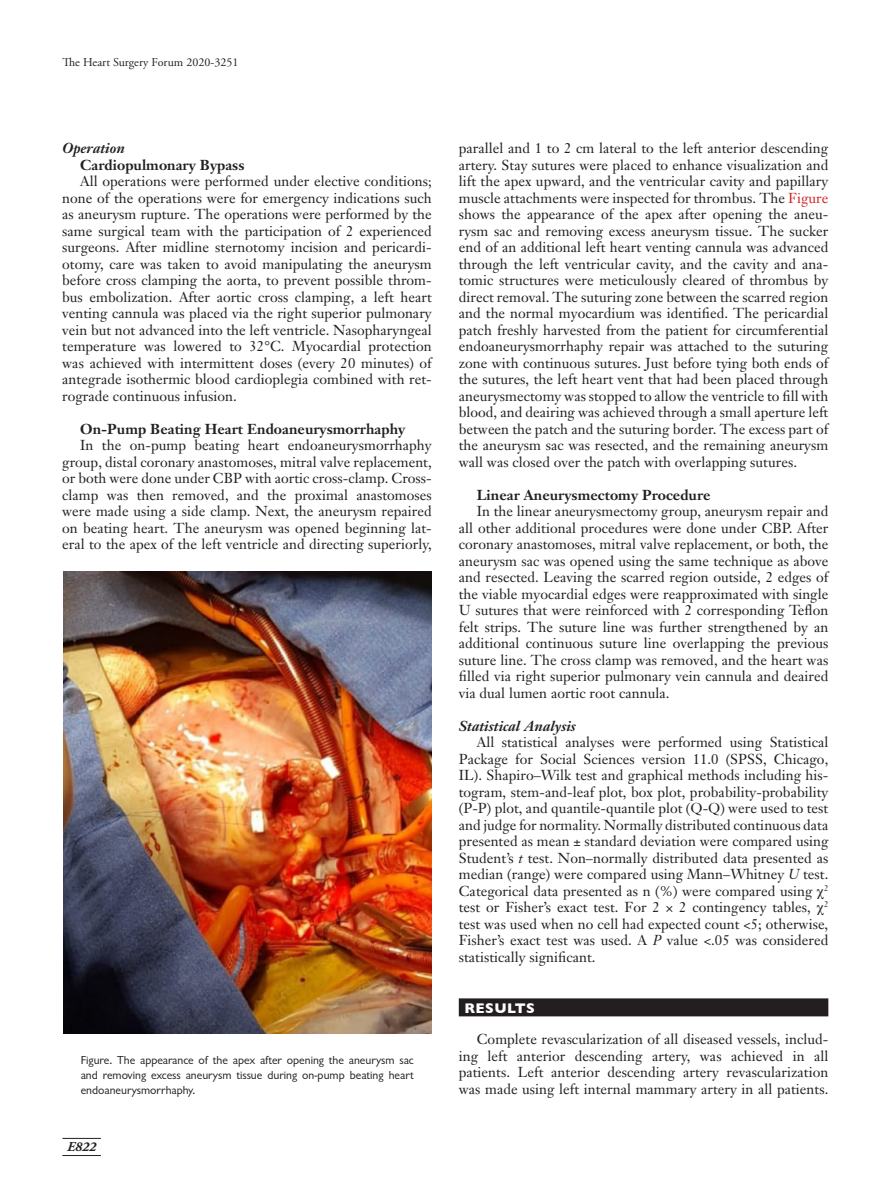
<style>
.page{position:relative;width:891px;height:1188px;background:#fff}
.page>*{position:absolute;margin:0;border:0;box-sizing:border-box;transform-origin:0 0}
.Body_Text{font:14.25px/16.5px "Janson Text";letter-spacing:.005em;color:#231f20;text-align:justify}
.Body_Text-2{font:700 14.25px "Janson Text";letter-spacing:.005em;color:#231f20}
.t1{font:italic 700 14.25px "Janson Text";letter-spacing:.005em;color:#231f20}
.t2{font:700 14.25px "Gill Sans";letter-spacing:.03em;color:#fff}
.t3{font:italic 700 13.5px "Adobe Garamond Pro";color:#231f20}
.Figure_Legend{font:12px/15px "Classical Sans Regular DTC";color:#231f20;text-align:justify}
.t4{font:12px "Adobe Garamond Pro";letter-spacing:.005em;color:#231f20}
.s1{color:#d1232a}
.s2{font-style:italic}
.s3{font-family:"Times"}
</style>
<div class="page">
<hr style="left:62px;top:1138px;width:39px;height:1px;background:#231f20">
<hr style="left:62px;top:1155px;width:39px;height:1px;background:#231f20">
<div style="left:459px;top:998px;width:369px;height:18px;background:#231f20"></div>
<img style="left:63px;top:571px;width:369px;height:463px">
<p class="t4" style="left:62px;top:55px;width:178px">The Heart Surgery Forum 2020-3251</p>
<h2 class="t1" style="left:62px;top:139px;width:64px">Operation</h2>
<p class="Body_Text-2" style="left:80px;top:155px;width:166px">Cardiopulmonary Bypass</p>
<p class="Body_Text" style="left:62px;top:173px;width:371px;text-indent:18px">All operations were performed under elective conditions; none of the operations were for emergency indications such as aneurysm rupture. The operations were performed by the same surgical team with the participation of 2 experienced surgeons. After midline sternotomy incision and pericardi&shy;otomy, care was taken to avoid manipulating the aneurysm before cross clamping the aorta, to prevent possible throm&shy;bus embolization. After aortic cross clamping, a left heart venting cannula was placed via the right superior pulmonary vein but not advanced into the left ventricle. Nasopharyngeal temperature was lowered to 32°C. Myocardial protection was achieved with intermittent doses (every 20 minutes) of antegrade isothermic blood cardioplegia combined with ret&shy;rograde continuous infusion.</p>
<p class="Body_Text-2" style="left:80px;top:419px;width:327px">On-Pump Beating Heart Endoaneurysmorrhaphy</p>
<p class="Body_Text" style="left:62px;top:437px;width:371px;text-indent:18px">In the on-pump beating heart endoaneurysmorrhaphy group, distal coronary anastomoses, mitral valve replacement, or both were done under CBP with aortic cross-clamp. Cross&shy;clamp was then removed, and the proximal anastomoses were made using a side clamp. Next, the aneurysm repaired on beating heart. The aneurysm was opened beginning lat&shy;eral to the apex of the left ventricle and directing superiorly,</p>
<p class="Figure_Legend" style="left:81px;top:1052px;width:335px">Figure. The appearance of the apex after opening the aneurysm sac and removing excess aneurysm tissue during on-pump beating heart endoaneurysmorrhaphy.</p>
<p class="t3" style="left:67px;top:1139px;width:31px">E822</p>
<p class="Body_Text" style="left:459px;top:140px;width:371px">parallel and 1 to 2 cm lateral to the left anterior descending artery. Stay sutures were placed to enhance visualization and lift the apex upward, and the ventricular cavity and papillary muscle attachments were inspected for thrombus. The <span class="s1">Figure </span>shows the appearance of the apex after opening the aneu&shy;rysm sac and removing excess aneurysm tissue. The sucker end of an additional left heart venting cannula was advanced through the left ventricular cavity, and the cavity and ana&shy;tomic structures were meticulously cleared of thrombus by direct removal. The suturing zone between the scarred region and the normal myocardium was identified. The pericardial patch freshly harvested from the patient for circumferential endoaneurysmorrhaphy repair was attached to the suturing zone with continuous sutures. Just before tying both ends of the sutures, the left heart vent that had been placed through aneurysmectomy was stopped to allow the ventricle to fill with blood, and deairing was achieved through a small aperture left between the patch and the suturing border. The excess part of the aneurysm sac was resected, and the remaining aneurysm wall was closed over the patch with overlapping sutures.</p>
<p class="Body_Text-2" style="left:477px;top:485px;width:235px">Linear Aneurysmectomy Procedure</p>
<p class="Body_Text" style="left:459px;top:503px;width:371px;text-indent:18px">In the linear aneurysmectomy group, aneurysm repair and all other additional procedures were done under CBP. After coronary anastomoses, mitral valve replacement, or both, the aneurysm sac was opened using the same technique as above and resected. Leaving the scarred region outside, 2 edges of the viable myocardial edges were reapproximated with single U sutures that were reinforced with 2 corresponding Teflon felt strips. The suture line was further strengthened by an additional continuous suture line overlapping the previous suture line. The cross clamp was removed, and the heart was filled via right superior pulmonary vein cannula and deaired via dual lumen aortic root cannula.</p>
<h2 class="t1" style="left:459px;top:716px;width:119px">Statistical Analysis</h2>
<p class="Body_Text" style="left:459px;top:734px;width:371px;text-indent:18px">All statistical analyses were performed using Statistical Package for Social Sciences version 11.0 (SPSS, Chicago, IL). Shapiro–Wilk test and graphical methods including his&shy;togram, stem-and-leaf plot, box plot, probability-probability (P-P) plot, and quantile-quantile plot (Q-Q) were used to test and judge for normality. Normally distributed continuous data presented as mean ± standard deviation were compared using Student’s <span class="s2">t</span> test. Non–normally distributed data presented as median (range) were compared using Mann–Whitney <span class="s2">U</span> test.<br>Categorical data presented as n (%) were compared using <span class="s3">χ</span><sup>2 </sup>test or Fisher’s exact test. For 2 × 2 contingency tables, <span class="s3">χ</span><sup>2 </sup>test was used when no cell had expected count &lt;5; otherwise, Fisher’s exact test was used. A <span class="s2">P</span> value &lt;.05 was considered statistically significant.</p>
<h1 class="t2" style="left:465px;top:996px;width:72px">RESULTS</h1>
<p class="Body_Text" style="left:459px;top:1031px;width:371px;text-indent:18px">Complete revascularization of all diseased vessels, includ&shy;ing left anterior descending artery, was achieved in all patients. Left anterior descending artery revascularization was made using left internal mammary artery in all patients.</p>
</div>
